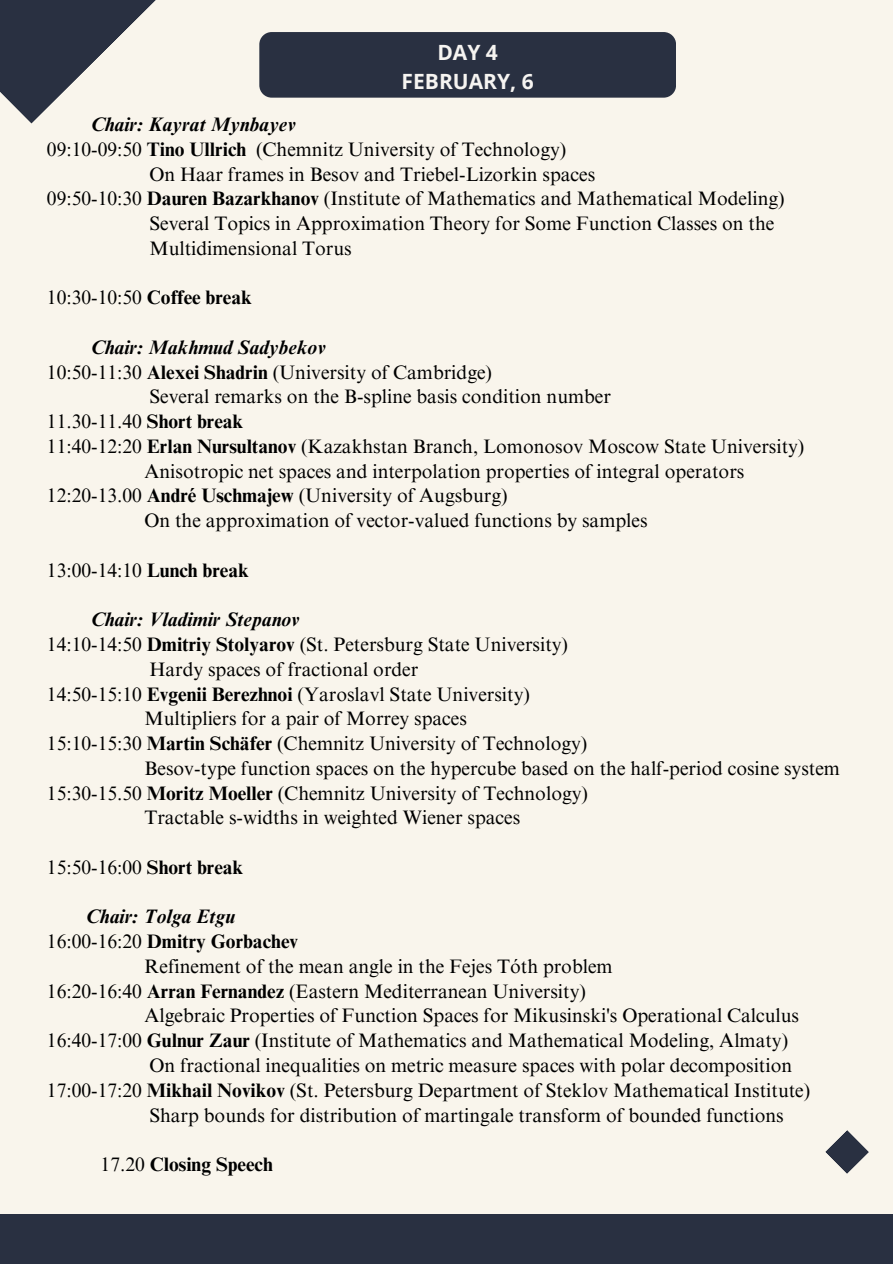
<style>
.page{position:relative;width:893px;height:1264px;background:#fff}
.page>*{position:absolute;margin:0;border:0;box-sizing:border-box;transform-origin:0 0}
.t1{font:700 21px/29.2px "Open Sans";color:#f6f4f1;text-align:center}
.t2{font:19.5px "Times NRMT Pro";color:#000}
.t3{font:italic 700 19.5px "Times NRMT Pro";color:#000}
.t4{font:700 19.5px "Times NRMT Pro";color:#000}
.s1{font-weight:700}
.s2{font-weight:400}
</style>
<div class="page">
<div style="left:0;top:0;width:892px;height:1263px;background:#f9f5ec"></div>
<svg style="left:0;top:0;width:156px;height:124px"></svg>
<div style="left:0;top:1213px;width:892px;height:50px;background:#293041"></div>
<svg style="left:825px;top:1130px;width:44px;height:44px"></svg>
<div style="left:259px;top:32px;width:417px;height:66px;background:#293041;border-radius:12px"></div>
<p class="t1" style="left:401px;top:37px;width:134px">DAY 4<br>FEBRUARY, 6</p>
<p class="t3" style="left:91px;top:117px;width:206px">Chair: Kayrat Mynbayev</p>
<p class="t2" style="left:47px;top:142px;width:521px">09:10-09:50 <span class="s1">Tino Ullrich</span> (Chemnitz University of Technology)</p>
<p class="t2" style="left:149px;top:166px;width:447px">On Haar frames in Besov and Triebel-Lizorkin spaces</p>
<p class="t2" style="left:47px;top:191px;width:739px">09:50-10:30 <span class="s1">Dauren Bazarkhanov</span> (Institute of Mathematics and Mathematical Modeling)</p>
<p class="t2" style="left:149px;top:216px;width:626px">Several Topics in Approximation Theory for Some Function Classes on the</p>
<p class="t2" style="left:149px;top:241px;width:204px">Multidimensional Torus</p>
<p class="t2" style="left:47px;top:290px;width:206px">10:30-10:50 <span class="s1">Coffee break</span></p>
<p class="t3" style="left:91px;top:340px;width:236px">Chair: Makhmud Sadybekov</p>
<p class="t2" style="left:47px;top:364px;width:446px">10:50-11:30 <span class="s1">Alexei Shadrin</span> (University of Cambridge)</p>
<p class="t2" style="left:149px;top:389px;width:463px">Several remarks on the B-spline basis condition number</p>
<p class="t2" style="left:47px;top:414px;width:198px">11.30-11.40 <span class="s1">Short break</span></p>
<p class="t2" style="left:47px;top:439px;width:759px">11:40-12:20 <span class="s1">Erlan Nursultanov</span> (Kazakhstan Branch, Lomonosov Moscow State University)</p>
<p class="t2" style="left:144px;top:463px;width:601px">Anisotropic net spaces and interpolation properties of integral operators</p>
<p class="t2" style="left:47px;top:488px;width:462px">12:20-13.00 <span class="s1">André Uschmajew</span> (University of Augsburg)</p>
<p class="t2" style="left:144px;top:513px;width:504px">On the approximation of vector-valued functions by samples</p>
<p class="t2" style="left:47px;top:562px;width:203px">13:00-14:10 <span class="s1">Lunch break</span></p>
<p class="t3" style="left:91px;top:612px;width:210px">Chair: Vladimir Stepanov</p>
<p class="t2" style="left:47px;top:637px;width:522px">14:10-14:50 <span class="s1">Dmitriy Stolyarov</span> (St. Petersburg State University)</p>
<p class="t2" style="left:149px;top:661px;width:270px">Hardy spaces of fractional order</p>
<p class="t2" style="left:47px;top:686px;width:484px">14:50-15:10 <span class="s1">Evgenii Berezhnoi</span> (Yaroslavl State University)</p>
<p class="t2" style="left:144px;top:711px;width:324px">Multipliers for a pair of Morrey spaces</p>
<p class="t2" style="left:47px;top:736px;width:542px">15:10-15:30 <span class="s1">Martin Schäfer</span> (Chemnitz University of Technology)</p>
<p class="t2" style="left:144px;top:760px;width:697px">Besov-type function spaces on the hypercube based on the half-period cosine system</p>
<p class="t2" style="left:47px;top:785px;width:542px">15:30-15.50 <span class="s1">Moritz Moeller</span> (Chemnitz University of Technology)</p>
<p class="t2" style="left:144px;top:810px;width:377px">Tractable s-widths in weighted Wiener spaces</p>
<p class="t2" style="left:47px;top:859px;width:198px">15:50-16:00 <span class="s1">Short break</span></p>
<p class="t3" style="left:86px;top:909px;width:151px">Chair: Tolga Etgu</p>
<p class="t4" style="left:47px;top:934px;width:253px"><span class="s2">16:00-16:20</span> Dmitry Gorbachev</p>
<p class="t2" style="left:144px;top:958px;width:469px">Refinement of the mean angle in the Fejes Tóth problem</p>
<p class="t2" style="left:47px;top:983px;width:540px">16:20-16:40 <span class="s1">Arran Fernandez</span> (Eastern Mediterranean University)</p>
<p class="t2" style="left:144px;top:1008px;width:656px">Algebraic Properties of Function Spaces for Mikusinski's Operational Calculus</p>
<p class="t2" style="left:47px;top:1033px;width:742px">16:40-17:00 <span class="s1">Gulnur Zaur</span> (Institute of Mathematics and Mathematical Modeling, Almaty)</p>
<p class="t2" style="left:149px;top:1057px;width:644px">On fractional inequalities on metric measure spaces with polar decomposition</p>
<p class="t2" style="left:47px;top:1082px;width:764px">17:00-17:20 <span class="s1">Mikhail Novikov</span> (St. Petersburg Department of Steklov Mathematical Institute)</p>
<p class="t2" style="left:149px;top:1107px;width:636px">Sharp bounds for distribution of martingale transform of bounded functions</p>
<p class="t4" style="left:101px;top:1156px;width:174px"><span class="s2">17.20</span> Closing Speech</p>
</div>
